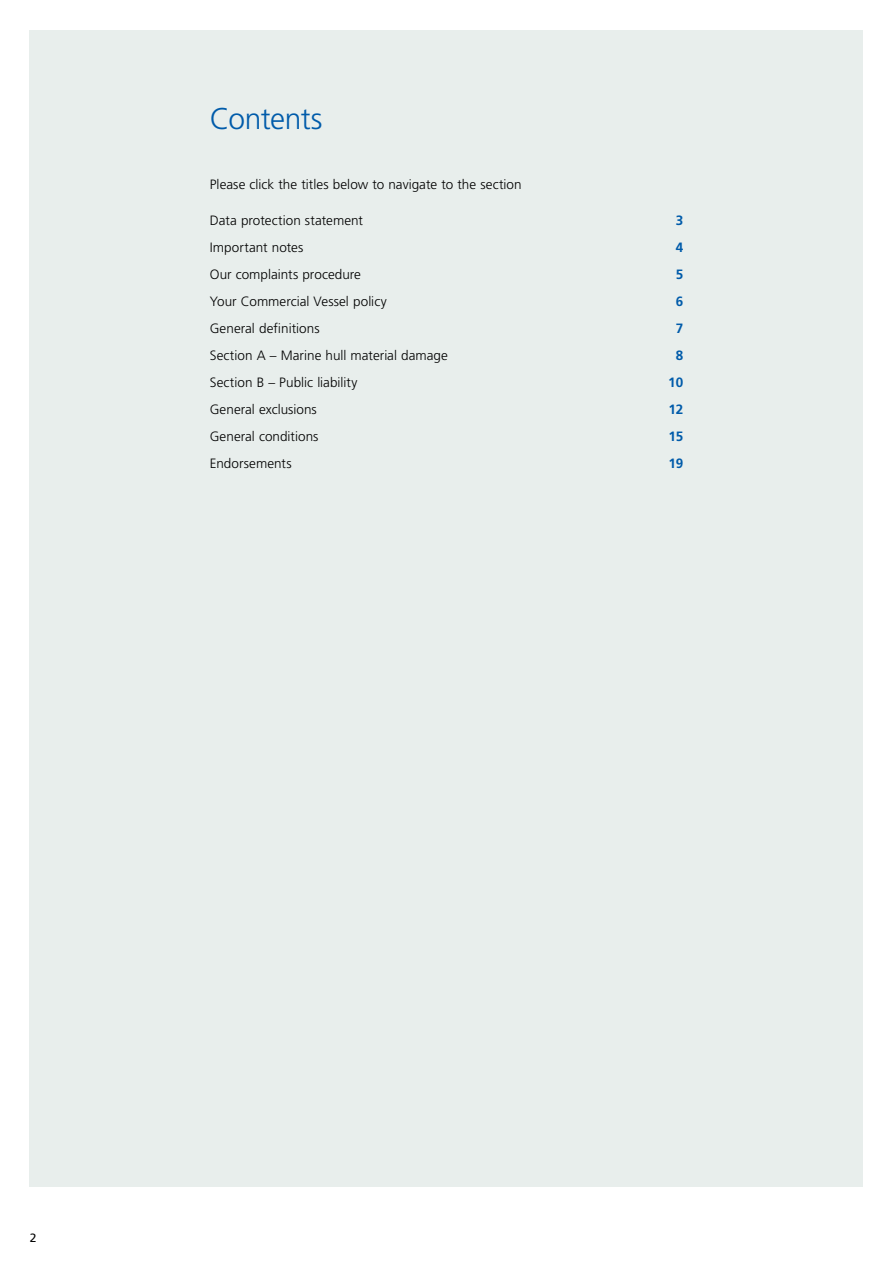
<style>
.page{position:relative;width:893px;height:1263px;background:#fff}
.page>*{position:absolute;margin:0;border:0;box-sizing:border-box;transform-origin:0 0}
.t1{font:300 30px "Frutiger LT Std";letter-spacing:-.02em;color:#005baa}
.t2{font:300 13.5px "Frutiger LT Std";letter-spacing:.005em;color:#000}
.t3{font:700 13.5px "Frutiger LT Std";letter-spacing:-.02em;color:#005baa}
.t4{font:12px "Frutiger LT Std";color:#000}
</style>
<div class="page">
<div style="left:30px;top:30px;width:833px;height:1156px;background:#e8eeec"></div>
<h1 class="t1" style="left:210px;top:101px;width:114px">Contents</h1>
<p class="t2" style="left:210px;top:176px;width:313px">Please click the titles below to navigate to the section</p>
<p class="t2" style="left:210px;top:212px;width:155px">Data protection statement</p>
<p class="t3" style="left:676px;top:212px;width:9px">3</p>
<p class="t2" style="left:210px;top:239px;width:95px">Important notes</p>
<p class="t3" style="left:676px;top:239px;width:9px">4</p>
<p class="t2" style="left:210px;top:266px;width:153px">Our complaints procedure</p>
<p class="t3" style="left:676px;top:266px;width:9px">5</p>
<p class="t2" style="left:210px;top:293px;width:178px">Your Commercial Vessel policy</p>
<p class="t3" style="left:676px;top:293px;width:9px">6</p>
<p class="t2" style="left:210px;top:320px;width:111px">General definitions</p>
<p class="t3" style="left:676px;top:320px;width:9px">7</p>
<p class="t2" style="left:210px;top:347px;width:240px">Section A – Marine hull material damage</p>
<p class="t3" style="left:676px;top:347px;width:9px">8</p>
<p class="t2" style="left:210px;top:374px;width:149px">Section B – Public liability</p>
<p class="t3" style="left:668px;top:374px;width:16px">10</p>
<p class="t2" style="left:210px;top:401px;width:109px">General exclusions</p>
<p class="t3" style="left:668px;top:401px;width:16px">12</p>
<p class="t2" style="left:210px;top:428px;width:110px">General conditions</p>
<p class="t3" style="left:668px;top:428px;width:16px">15</p>
<p class="t2" style="left:210px;top:455px;width:83px">Endorsements</p>
<p class="t3" style="left:668px;top:455px;width:16px">19</p>
<p class="t4" style="left:30px;top:1231px;width:8px">2</p>
</div>
